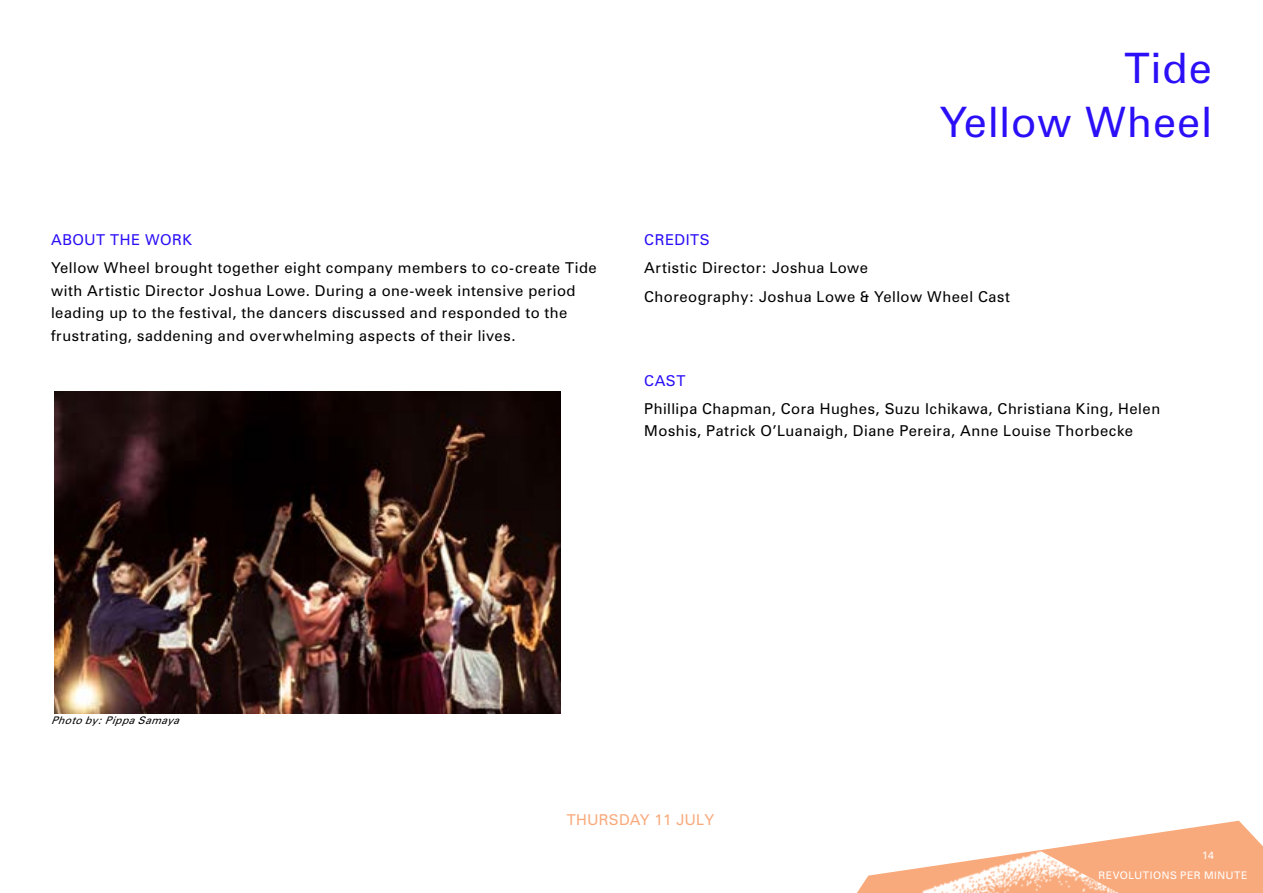
<style>
.page{position:relative;width:1263px;height:893px;background:#fff}
.page>*{position:absolute;margin:0;border:0;box-sizing:border-box;transform-origin:0 0}
.t1{font:42px/53.6px "Zurich BT";letter-spacing:.025em;color:#2b0ff7;text-align:right}
.t2{font:15px/22.5px "Zurich BT";letter-spacing:.035em;color:#000}
.t3{font:15px "Zurich BT";letter-spacing:.04em;color:#2b0ff7}
.t4{font:15px "Zurich BT";letter-spacing:.025em;color:#f9aa7c}
.t5{font:10.5px "Zurich BT";letter-spacing:.05em;color:#fff}
.t6{font:italic 10.5px "Zurich BT";color:#000}
</style>
<div class="page">
<svg style="left:1035px;top:821px;width:228px;height:72px"></svg>
<img style="left:857px;top:851px;width:286px;height:42px">
<img style="left:54px;top:392px;width:506px;height:322px">
<p class="t3" style="left:51px;top:231px;width:143px">ABOUT THE WORK</p>
<p class="t2" style="left:51px;top:257px;width:547px">Yellow Wheel brought together eight company members to co-create Tide with Artistic Director Joshua Lowe. During a one-week intensive period leading up to the festival, the dancers discussed and responded to the frustrating, saddening and overwhelming aspects of their lives.</p>
<h1 class="t1" style="left:940px;top:41px;width:274px">Tide<br>Yellow Wheel</h1>
<p class="t3" style="left:644px;top:231px;width:67px">CREDITS</p>
<p class="t2" style="left:644px;top:254px;width:367px;line-height:28px">Artistic Director: Joshua Lowe<br>Choreography: Joshua Lowe &amp; Yellow Wheel Cast</p>
<p class="t3" style="left:644px;top:371px;width:43px">CAST</p>
<p class="t2" style="left:644px;top:397px;width:517px">Phillipa Chapman, Cora Hughes, Suzu Ichikawa, Christiana King, Helen<br>Moshis, Patrick O’Luanaigh, Diane Pereira, Anne Louise Thorbecke</p>
<p class="t6" style="left:51px;top:713px;width:134px">Photoby:PippaSamaya</p>
<p class="t4" style="left:567px;top:810px;width:149px">THURSDAY 11 JULY</p>
<p class="t5" style="left:1202px;top:849px;width:13px">14</p>
<p class="t5" style="left:1098px;top:869px;width:150px">REVOLUTIONS PER MINUTE</p>
</div>
